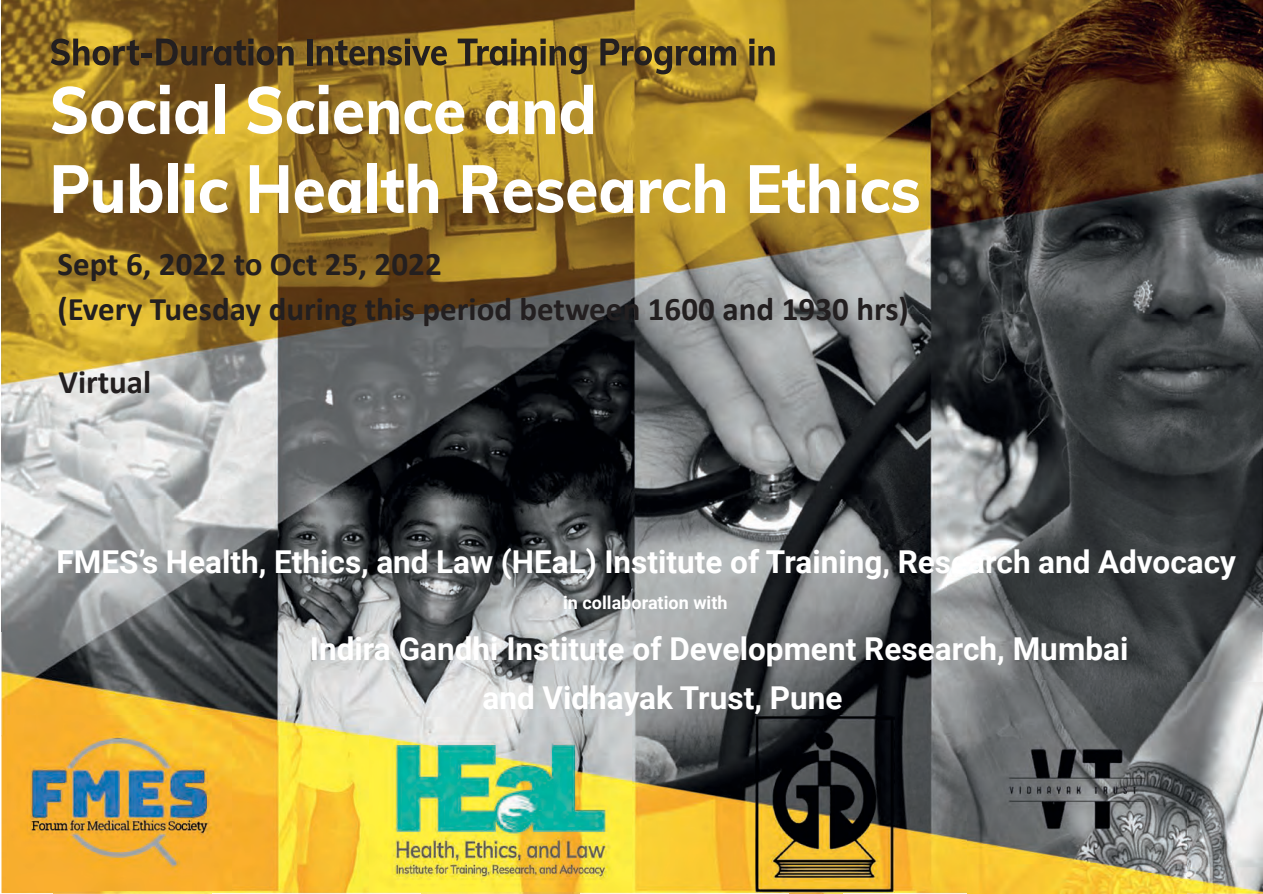
<style>
.page{position:relative;width:1263px;height:894px;background:#fff}
.page>*{position:absolute;margin:0;border:0;box-sizing:border-box;transform-origin:0 0}
.t1{font:700 33px/45px "Calibri";color:#231f20}
.t2{font:700 31.5px/49.2px "Roboto";color:#fff}
.t3{font:700 18px "Roboto";color:#fff}
</style>
<div class="page">
<img style="left:1px;top:0;width:1261px;height:630px">
<img style="left:1px;top:630px;width:998px;height:105px">
<img style="left:999px;top:630px;width:263px;height:52px">
<img style="left:1186px;top:682px;width:76px;height:210px">
<img style="left:1px;top:735px;width:52px;height:157px">
<img style="left:212px;top:735px;width:209px;height:157px">
<img style="left:580px;top:735px;width:175px;height:157px">
<img style="left:894px;top:735px;width:73px;height:157px">
<img style="left:53px;top:890px;width:159px;height:2px">
<img style="left:421px;top:891px;width:159px;height:1px">
<img style="left:789px;top:892px;width:53px;height:1px">
<svg style="left:51px;top:39px;width:88px;height:26px;background:#725c26"></svg>
<div style="left:141px;top:53px;width:11px;height:5px;background:#231f20"></div>
<svg style="left:156px;top:39px;width:138px;height:26px;background:#4c381c"></svg>
<div style="left:307px;top:39px;width:5px;height:26px;background:#231f20"></div>
<svg style="left:316px;top:39px;width:131px;height:26px;background:#705a25"></svg>
<svg style="left:458px;top:39px;width:129px;height:35px;background:#8d7428"></svg>
<svg style="left:600px;top:39px;width:136px;height:35px;background:#7f6626"></svg>
<svg style="left:749px;top:39px;width:25px;height:26px"></svg>
<svg style="left:52px;top:85px;width:155px;height:49px"></svg>
<div style="left:215px;top:85px;width:9px;height:49px;background:#fff"></div>
<svg style="left:247px;top:85px;width:81px;height:49px"></svg>
<svg style="left:334px;top:100px;width:130px;height:34px"></svg>
<svg style="left:485px;top:100px;width:33px;height:34px"></svg>
<svg style="left:525px;top:100px;width:30px;height:34px"></svg>
<svg style="left:561px;top:85px;width:32px;height:49px"></svg>
<svg style="left:54px;top:165px;width:69px;height:48px"></svg>
<svg style="left:130px;top:164px;width:32px;height:49px"></svg>
<div style="left:168px;top:164px;width:9px;height:49px;background:#fff"></div>
<svg style="left:184px;top:164px;width:10px;height:49px"></svg>
<svg style="left:200px;top:179px;width:28px;height:34px"></svg>
<svg style="left:250px;top:165px;width:38px;height:48px"></svg>
<svg style="left:295px;top:179px;width:65px;height:34px"></svg>
<div style="left:368px;top:164px;width:9px;height:49px;background:#fff"></div>
<svg style="left:381px;top:164px;width:57px;height:49px"></svg>
<svg style="left:463px;top:165px;width:170px;height:48px"></svg>
<svg style="left:640px;top:164px;width:85px;height:49px"></svg>
<svg style="left:750px;top:164px;width:89px;height:49px"></svg>
<svg style="left:846px;top:164px;width:73px;height:49px"></svg>
<img style="left:370px;top:717px;width:261px;height:174px">
<img style="left:8px;top:715px;width:224px;height:175px">
<img style="left:755px;top:715px;width:139px;height:177px">
<img style="left:967px;top:679px;width:219px;height:214px">
<p class="t1" style="left:57px;top:244px;width:853px">Sept 6, 2022 to Oct 25, 2022<br>(Every Tuesday during this period between 1600 and 1930 hrs)</p>
<p class="t1" style="left:58px;top:361px;width:94px">Virtual</p>
<p class="t2" style="left:57px;top:537px;width:1181px">FMES’s Health, Ethics, and Law (HEaL) Institute of Training, Research and Advocacy</p>
<p class="t3" style="left:563px;top:592px;width:166px">in collaboration with</p>
<p class="t2" style="left:482px;top:624px;width:647px;text-indent:-173px">Indira Gandhi Institute of Development Research, Mumbai and Vidhayak Trust, Pune</p>
</div>
